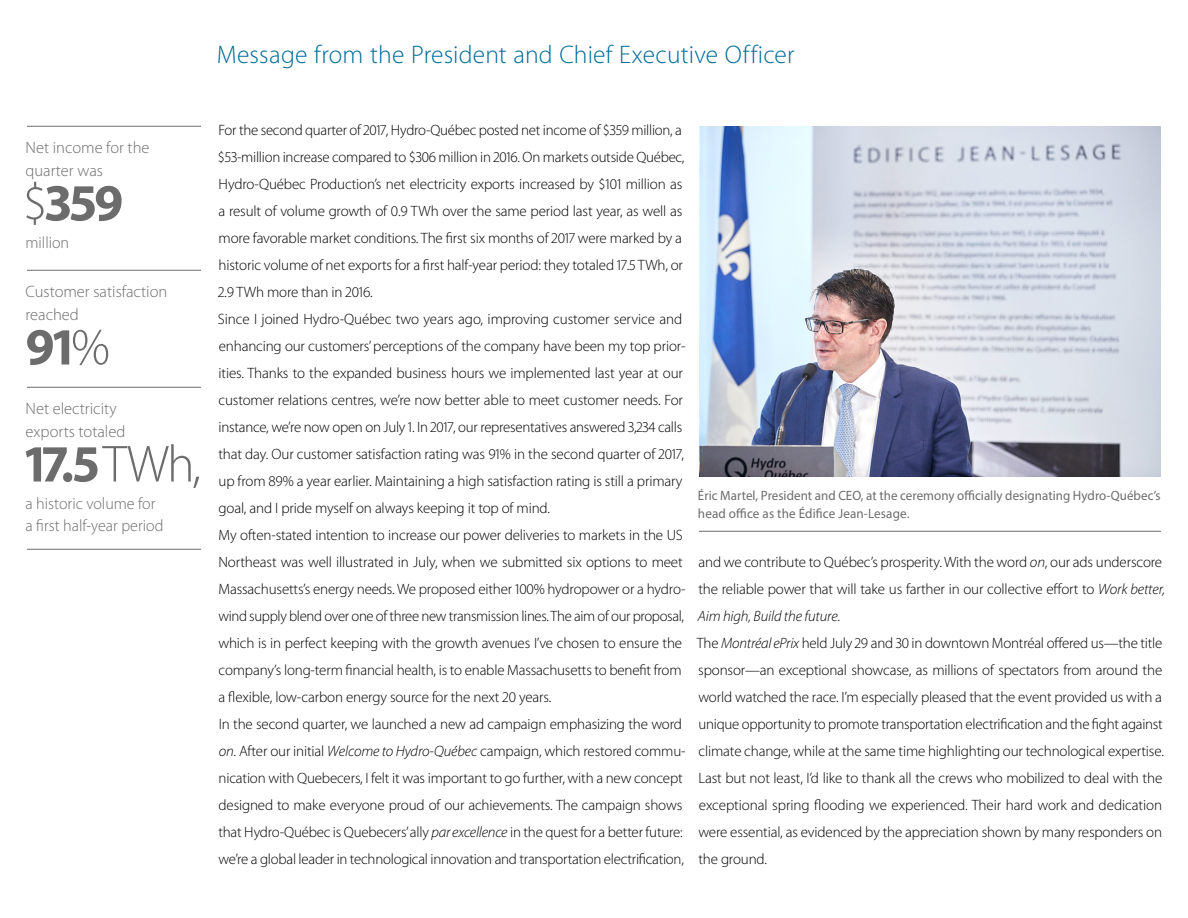
<style>
.page{position:relative;width:1188px;height:918px;background:#fff}
.page>*{position:absolute;margin:0;border:0;box-sizing:border-box;transform-origin:0 0}
.t1{font:700 52.5px "Myriad Pro";letter-spacing:-.035em;color:#6b6c6b}
.t2{font:300 25.5px "Myriad Pro";letter-spacing:.005em;color:#006c9a}
.t3{font:300 16.5px/22.5px "Myriad Pro";color:#6b6c6b}
.t4{font:300 15px/27px "Myriad Pro";letter-spacing:-.01em;color:#000}
.t5{font:13.5px/18px "Myriad Pro";letter-spacing:.005em;color:#6b6c6b;scale:.96 1}
.s1{font-weight:300}
.s2{font-style:italic}
</style>
<div class="page">
<img style="left:699px;top:126px;width:462px;height:351px">
<hr style="left:699px;top:531px;width:462px;height:1px;background:#6b6c6b">
<hr style="left:27px;top:126px;width:174px;height:1px;background:#6b6c6b">
<hr style="left:27px;top:270px;width:174px;height:1px;background:#6b6c6b">
<hr style="left:27px;top:387px;width:174px;height:1px;background:#6b6c6b">
<hr style="left:27px;top:549px;width:174px;height:1px;background:#6b6c6b">
<h2 class="t2" style="left:217px;top:40px;width:579px">Message from the President and Chief Executive Officer</h2>
<p class="t3" style="left:26px;top:137px;width:126px">Net income for the quarter was</p>
<h1 class="t1" style="left:22px;top:169px;width:102px"><span class="s1">$</span>359</h1>
<p class="t3" style="left:26px;top:231px;width:45px">million</p>
<p class="t3" style="left:26px;top:281px;width:143px">Customer satisfaction reached</p>
<h1 class="t1" style="left:26px;top:313px;width:86px">91<span class="s1">%</span></h1>
<p class="t3" style="left:26px;top:398px;width:101px">Net electricity exports totaled</p>
<h1 class="t1" style="left:26px;top:430px;width:177px">17.5<span class="s1">TWh,</span></h1>
<p class="t3" style="left:26px;top:492px;width:139px">a historic volume for a first half-year period</p>
<p class="t4" style="left:218px;top:117px;width:469px">For the second quarter of 2017, Hydro‑Québec posted net income of $359 million, a $53‑million increase compared to $306 million in 2016. On markets outside Québec, Hydro‑Québec Production’s net electricity exports increased by $101 million as a result of volume growth of 0.9 TWh over the same period last year, as well as more favorable market conditions. The first six months of 2017 were marked by a historic volume of net exports for a first half-year period: they totaled 17.5 TWh, or 2.9 TWh more than in 2016.<br>Since I joined Hydro‑Québec two years ago, improving customer service and enhancing our customers’ perceptions of the company have been my top prior&shy;ities. Thanks to the expanded business hours we implemented last year at our customer relations centres, we’re now better able to meet customer needs. For instance, we’re now open on July 1. In 2017, our representatives answered 3,234 calls that day. Our customer satisfaction rating was 91% in the second quarter of 2017, up from 89% a year earlier. Maintaining a high satisfaction rating is still a primary goal, and I pride myself on always keeping it top of mind.<br>My often-stated intention to increase our power deliveries to markets in the US Northeast was well illustrated in July, when we submitted six options to meet Massachusetts’s energy needs. We proposed either 100% hydropower or a hydro&shy;wind supply blend over one of three new transmission lines. The aim of our proposal, which is in perfect keeping with the growth avenues I’ve chosen to ensure the company’s long-term financial health, is to enable Massachusetts to benefit from a flexible, low-carbon energy source for the next 20 years.<br>In the second quarter, we launched a new ad campaign emphasizing the word <span class="s2">on</span>. After our initial <span class="s2">Welcome to Hydro‑Québec</span> campaign, which restored commu‑ nication with Quebecers, I felt it was important to go further, with a new concept designed to make everyone proud of our achievements. The campaign shows that Hydro‑Québec is Quebecers’ ally <span class="s2">par excellence</span> in the quest for a better future: we’re a global leader in technological innovation and transportation electrification,</p>
<p class="t5" style="left:698px;top:486px;width:484px">Éric Martel, President and CEO, at the ceremony officially designating Hydro‑Québec’s head office as the Édifice Jean-Lesage.</p>
<p class="t4" style="left:697px;top:549px;width:470px">and we contribute to Québec’s prosperity. With the word <span class="s2">on</span>, our ads underscore the reliable power that will take us farther in our collective effort to <span class="s2">Work better, Aim high, Build the future</span>.<br>The <span class="s2">Montréal ePrix</span> held July 29 and 30 in downtown Montréal offered us—the title sponsor—an exceptional showcase, as millions of spectators from around the world watched the race. I’m especially pleased that the event provided us with a unique opportunity to promote transportation electrification and the fight against climate change, while at the same time highlighting our technological expertise.<br>Last but not least, I’d like to thank all the crews who mobilized to deal with the exceptional spring flooding we experienced. Their hard work and dedication were essential, as evidenced by the appreciation shown by many responders on the ground.</p>
</div>
